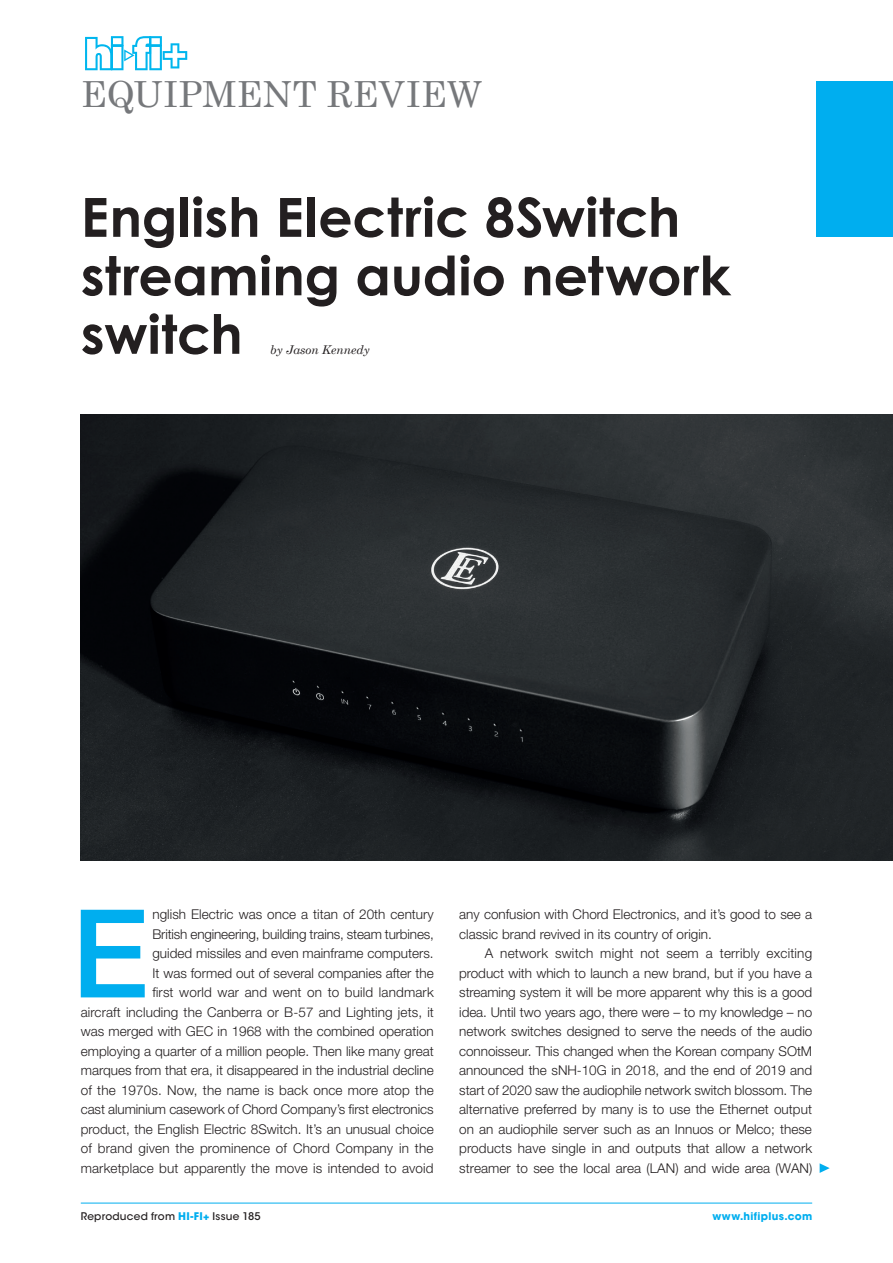
<style>
.page{position:relative;width:893px;height:1263px;background:#fff}
.page>*{position:absolute;margin:0;border:0;box-sizing:border-box;transform-origin:0 0}
.t1{font:500 122.7px "Helvetica Neue LT Std";color:#00aeef}
.t2{font:700 54px/58.5px "Century Gothic";color:#231f20}
.t3{font:36px "Century Schoolbook";color:#76787b}
.t4{font:300 13.5px/19.5px "Helvetica Neue LT Std";color:#231f20;text-align:right}
.t5{font:italic 12px "Century Schoolbook";color:#231f20}
.t6{font:500 10.5px "ITC Avant Garde Std";letter-spacing:.02em;color:#231f20}
.t7{font:700 10.5px "ITC Avant Garde Std";letter-spacing:.03em;color:#00aeef}
.s1{font-weight:700;color:#00aeef}
</style>
<div class="page">
<img style="left:81px;top:415px;width:812px;height:446px">
<svg style="left:820px;top:1163px;width:10px;height:10px"></svg>
<div style="left:816px;top:81px;width:77px;height:156px;background:#00aeef"></div>
<svg style="left:85px;top:36px;width:102px;height:34px"></svg>
<hr style="left:81px;top:1203px;width:731px;height:1px;background:#00aeef">
<h3 class="t3" style="left:81px;top:72px;width:403px">EQUIPMENT REVIEW</h3>
<h2 class="t2" style="left:81px;top:187px;width:651px">English Electric 8Switch streaming audio network switch</h2>
<p class="t5" style="left:270px;top:342px;width:101px">by Jason Kennedy</p>
<p class="t4" style="left:81px;top:904px;width:355px">nglish Electric was once a titan of 20th century<br>British engineering, building trains, steam turbines,<br>guided missiles and even mainframe computers.<br>It was formed out of several companies after the<br>first world war and went on to build landmark<br>aircraft including the Canberra or B-57 and Lighting jets, it was merged with GEC in 1968 with the combined operation employing a quarter of a million people. Then like many great marques from that era, it disappeared in the industrial decline of the 1970s. Now, the name is back once more atop the cast aluminium casework of Chord Company’s first electronics product, the English Electric 8Switch. It’s an unusual choice of brand given the prominence of Chord Company in the marketplace but apparently the move is intended to avoid</p>
<p class="t4" style="left:459px;top:904px;width:354px;text-align:left">any confusion with Chord Electronics, and it’s good to see a classic brand revived in its country of origin.</p>
<h1 class="t1" style="left:71px;top:880px;width:79px">E</h1>
<p class="t4" style="left:459px;top:943px;width:355px;text-align:justify;text-indent:26px">A network switch might not seem a terribly exciting product with which to launch a new brand, but if you have a streaming system it will be more apparent why this is a good idea. Until two years ago, there were – to my knowledge – no network switches designed to serve the needs of the audio connoisseur. This changed when the Korean company SOtM announced the sNH-10G in 2018, and the end of 2019 and start of 2020 saw the audiophile network switch blossom. The alternative preferred by many is to use the Ethernet output on an audiophile server such as an Innuos or Melco; these products have single in and outputs that allow a network streamer to see the local area (LAN) and wide area (WAN)</p>
<p class="t6" style="left:81px;top:1210px;width:182px">Reproduced from <span class="s1">HI-FI+</span> Issue 185</p>
<p class="t7" style="left:712px;top:1210px;width:101px">www.hifiplus.com</p>
</div>
